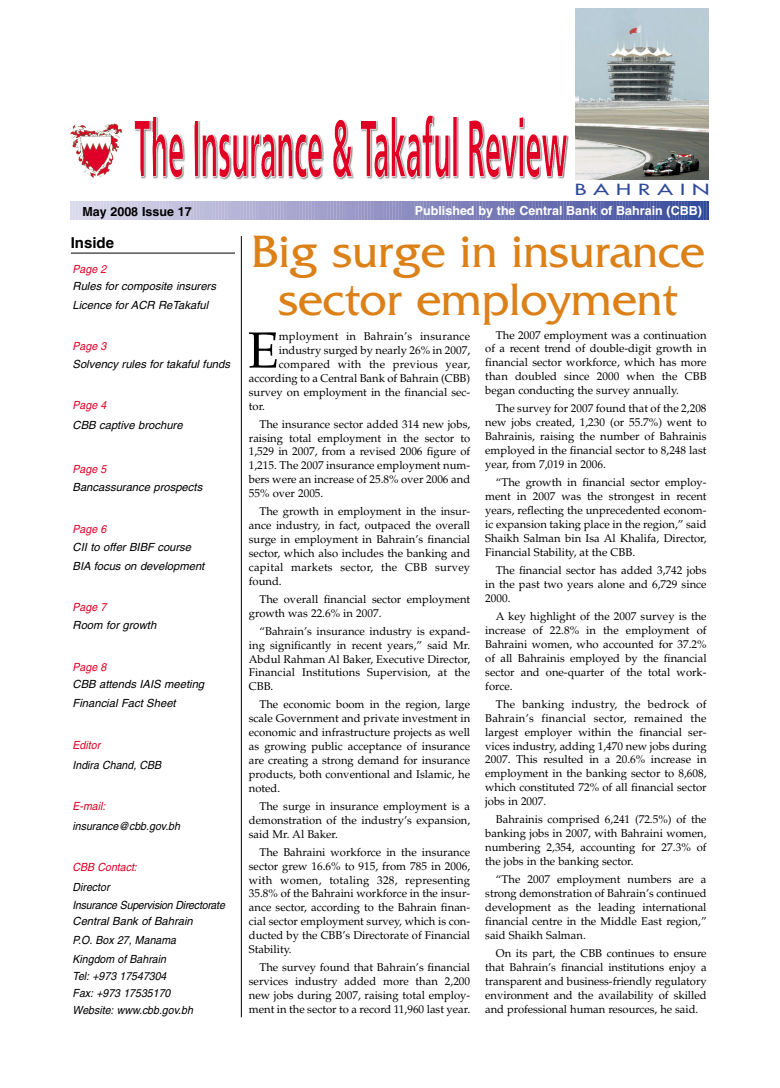
<style>
.page{position:relative;width:780px;height:1088px;background:#fff}
.page>*{position:absolute;margin:0;border:0;box-sizing:border-box;transform-origin:0 0}
.t1{font:50.75px "Palatino";color:#000}
.t2{font:47.5px/47.5px "Friz Quadrata";color:#dc8018;text-align:center}
.t3{font:15px "Futura";color:#2e499a;scale:1.48 1}
.t4{font:700 15px "Helvetica";color:#000}
.t5{font:700 12.5px "Helvetica";color:#fff}
.t6{font:700 12.5px "Helvetica";color:#000}
.t7{font:11.25px/13.9px "Palatino";color:#000;text-align:justify}
.t8{font:italic 11.25px/19px "Helvetica";color:#000}
.t9{font:italic 11.25px/16.8px "Helvetica";color:#000;scale:.94 1}
.t10{font:italic 11.25px "Helvetica";color:#df0026;scale:.94 1}
.t11{font:11.25px "Palatino";letter-spacing:.02em;color:#000}
.t12{font:italic 11.25px/17.8px "Helvetica";letter-spacing:-.02em;color:#000;scale:.94 1}
</style>
<div class="page">
<svg style="left:70px;top:202px;width:639px;height:18px;background:#9194c4"></svg>
<img style="left:576px;top:9px;width:132px;height:170px">
<img style="left:134px;top:115px;width:435px;height:65px">
<img style="left:71px;top:124px;width:43px;height:37px">
<hr style="left:71px;top:253px;width:164px;height:1px;background:#000">
<hr style="left:241px;top:236px;width:1px;height:781px;background:#000">
<h3 class="t3" style="left:575px;top:182px;width:93px">B A H R A I N</h3>
<p class="t6" style="left:82px;top:206px;width:111px">May 2008 Issue 17</p>
<p class="t5" style="left:415px;top:206px;width:289px">Published by the Central Bank of Bahrain (CBB)</p>
<h3 class="t4" style="left:71px;top:237px;width:45px">Inside</h3>
<p class="t10" style="left:73px;top:264px;width:37px">Page 2</p>
<p class="t8" style="left:73px;top:278px;width:145px">Rules for composite insurers<br>Licence for ACR ReTakaful</p>
<p class="t10" style="left:73px;top:342px;width:37px">Page 3</p>
<p class="t8" style="left:73px;top:355px;width:159px">Solvency rules for takaful funds</p>
<p class="t10" style="left:73px;top:401px;width:37px">Page 4</p>
<p class="t8" style="left:73px;top:417px;width:112px">CBB captive brochure</p>
<p class="t10" style="left:73px;top:465px;width:37px">Page 5</p>
<p class="t8" style="left:73px;top:478px;width:131px">Bancassurance prospects</p>
<p class="t10" style="left:73px;top:524px;width:37px">Page 6</p>
<p class="t8" style="left:73px;top:538px;width:133px">CII to offer BIBF course<br>BIA focus on development</p>
<p class="t10" style="left:73px;top:603px;width:37px">Page 7</p>
<p class="t8" style="left:73px;top:616px;width:85px">Room for growth</p>
<p class="t10" style="left:73px;top:662px;width:37px">Page 8</p>
<p class="t8" style="left:73px;top:676px;width:133px">CBB attends IAIS meeting<br>Financial Fact Sheet</p>
<p class="t10" style="left:73px;top:741px;width:31px">Editor</p>
<p class="t9" style="left:73px;top:758px;width:96px">Indira Chand, CBB</p>
<p class="t10" style="left:73px;top:801px;width:36px">E-mail:</p>
<p class="t9" style="left:73px;top:819px;width:116px">insurance@cbb.gov.bh</p>
<p class="t10" style="left:73px;top:862px;width:70px">CBB Contact:</p>
<p class="t12" style="left:73px;top:879px;width:164px">Director<br>Insurance Supervision Directorate</p>
<p class="t8" style="left:73px;top:913px;width:122px">Central Bank of Bahrain<br>P.O. Box 27, Manama<br>Kingdom of Bahrain</p>
<p class="t9" style="left:73px;top:968px;width:130px">Tel: +973 17547304<br>Fax: +973 17535170<br>Website: www.cbb.gov.bh</p>
<h2 class="t2" style="left:251px;top:232px;width:455px">Big surge in insurance sector employment</h2>
<h1 class="t1" style="left:248px;top:330px;width:33px">E</h1>
<p class="t11" style="left:279px;top:332px;width:193px">mployment in Bahrain’s insurance</p>
<p class="t7" style="left:279px;top:344px;width:193px">industry surged by nearly 26% in 2007,</p>
<p class="t11" style="left:279px;top:359px;width:193px">compared with the previous year,</p>
<p class="t7" style="left:249px;top:372px;width:223px">according to a Central Bank of Bahrain (CBB)</p>
<p class="t7" style="left:249px;top:386px;width:223px">survey on employment in the financial sec-</p>
<p class="t7" style="left:249px;top:400px;width:18px">tor.</p>
<p class="t7" style="left:249px;top:418px;width:223px;text-indent:11px">The insurance sector added 314 new jobs, raising total employment in the sector to 1,529 in 2007, from a revised 2006 figure of 1,215. The 2007 insurance employment num&shy;bers were an increase of 25.8% over 2006 and 55% over 2005.</p>
<p class="t7" style="left:249px;top:505px;width:223px;text-indent:11px">The growth in employment in the insur&shy;ance industry, in fact, outpaced the overall surge in employment in Bahrain’s financial sector, which also includes the banking and capital markets sector, the CBB survey found.</p>
<p class="t7" style="left:249px;top:593px;width:223px;text-indent:11px">The overall financial sector employment growth was 22.6% in 2007.</p>
<p class="t7" style="left:249px;top:625px;width:223px;text-indent:11px">“Bahrain’s insurance industry is expand&shy;ing significantly in recent years,” said Mr.<br>Abdul Rahman Al Baker, Executive Director, Financial Institutions Supervision, at the CBB.</p>
<p class="t7" style="left:249px;top:699px;width:223px;text-indent:11px">The economic boom in the region, large scale Government and private investment in economic and infrastructure projects as well as growing public acceptance of insurance are creating a strong demand for insurance products, both conventional and Islamic, he noted.</p>
<p class="t7" style="left:249px;top:800px;width:223px;text-indent:11px">The surge in insurance employment is a demonstration of the industry’s expansion, said Mr. Al Baker.</p>
<p class="t7" style="left:249px;top:846px;width:223px;text-indent:11px">The Bahraini workforce in the insurance sector grew 16.6% to 915, from 785 in 2006, with women, totaling 328, representing 35.8% of the Bahraini workforce in the insur&shy;ance sector, according to the Bahrain finan&shy;cial sector employment survey, which is con&shy;ducted by the CBB’s Directorate of Financial Stability.</p>
<p class="t7" style="left:249px;top:961px;width:223px;text-indent:11px">The survey found that Bahrain’s financial services industry added more than 2,200 new jobs during 2007, raising total employ&shy;ment in the sector to a record 11,960 last year.</p>
<p class="t7" style="left:485px;top:329px;width:223px;text-indent:11px">The 2007 employment was a continuation of a recent trend of double-digit growth in financial sector workforce, which has more than doubled since 2000 when the CBB began conducting the survey annually.</p>
<p class="t7" style="left:485px;top:403px;width:223px;text-indent:11px">The survey for 2007 found that of the 2,208 new jobs created, 1,230 (or 55.7%) went to Bahrainis, raising the number of Bahrainis employed in the financial sector to 8,248 last year, from 7,019 in 2006.</p>
<p class="t7" style="left:485px;top:477px;width:223px;text-indent:11px">“The growth in financial sector employ&shy;ment in 2007 was the strongest in recent years, reflecting the unprecedented econom&shy;ic expansion taking place in the region,” said Shaikh Salman bin Isa Al Khalifa, Director, Financial Stability, at the CBB.</p>
<p class="t7" style="left:485px;top:564px;width:223px;text-indent:11px">The financial sector has added 3,742 jobs in the past two years alone and 6,729 since 2000.</p>
<p class="t7" style="left:485px;top:610px;width:223px;text-indent:11px">A key highlight of the 2007 survey is the increase of 22.8% in the employment of Bahraini women, who accounted for 37.2% of all Bahrainis employed by the financial sector and one-quarter of the total work&shy;force.</p>
<p class="t7" style="left:485px;top:698px;width:223px;text-indent:11px">The banking industry, the bedrock of Bahrain’s financial sector, remained the largest employer within the financial ser&shy;vices industry, adding 1,470 new jobs during 2007. This resulted in a 20.6% increase in employment in the banking sector to 8,608, which constituted 72% of all financial sector jobs in 2007.</p>
<p class="t7" style="left:485px;top:814px;width:223px;text-indent:11px">Bahrainis comprised 6,241 (72.5%) of the banking jobs in 2007, with Bahraini women, numbering 2,354, accounting for 27.3% of the jobs in the banking sector.</p>
<p class="t7" style="left:485px;top:873px;width:223px;text-indent:11px">“The 2007 employment numbers are a strong demonstration of Bahrain’s continued development as the leading international financial centre in the Middle East region,” said Shaikh Salman.</p>
<p class="t7" style="left:485px;top:947px;width:223px;text-indent:11px">On its part, the CBB continues to ensure that Bahrain’s financial institutions enjoy a transparent and business-friendly regulatory environment and the availability of skilled and professional human resources, he said.</p>
</div>
